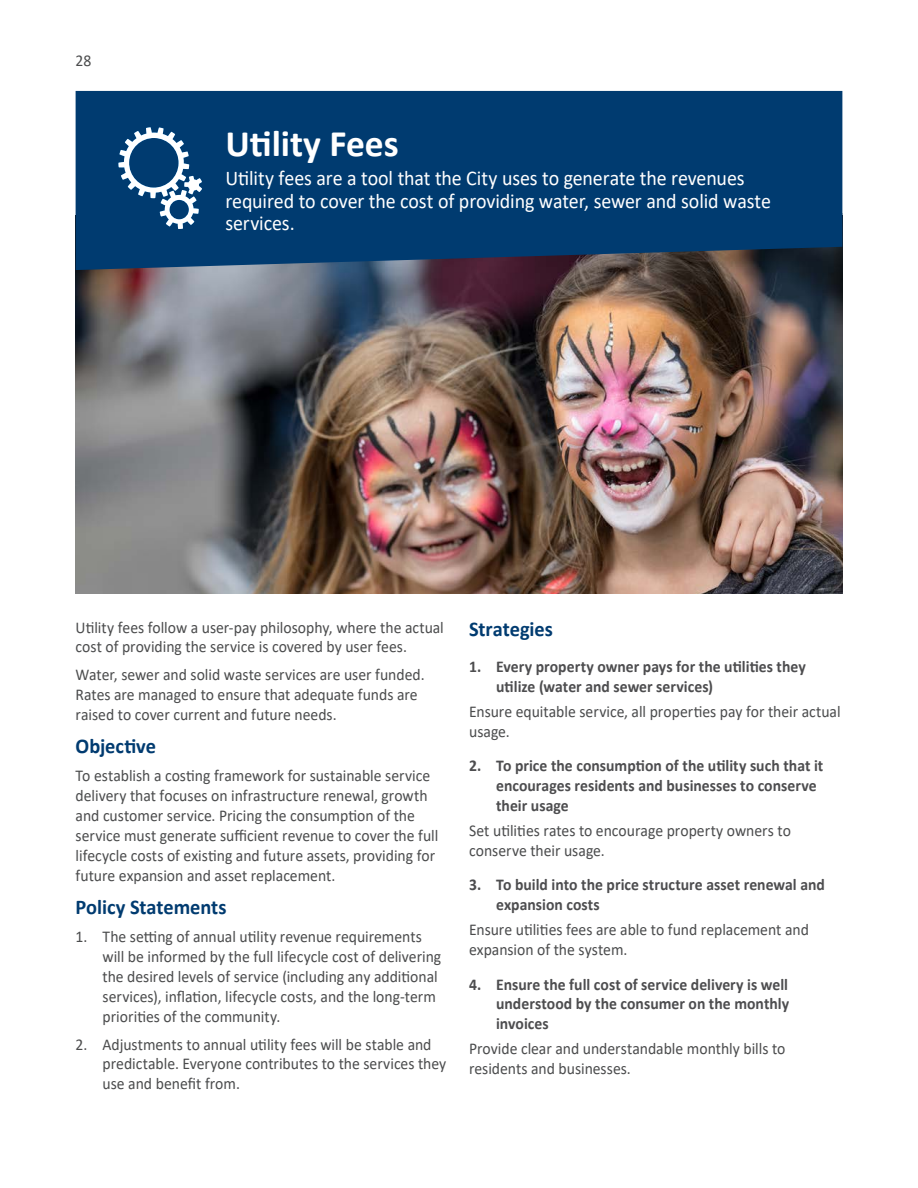
<style>
.page{position:relative;width:918px;height:1188px;background:#fff}
.page>*{position:absolute;margin:0;border:0;box-sizing:border-box;transform-origin:0 0}
.Policy_-_Title{font:700 37.5px "Calibri";color:#fff}
.Policy_-_Intro{font:21px/22.5px "Calibri";letter-spacing:-.01em;color:#fff;scale:.95 1}
.body-paragraph{font:700 21px "Calibri";letter-spacing:-.005em;color:#003b70}
.Heading-medium{font:700 21px "Calibri";letter-spacing:-.005em;color:#003b70}
.body-paragraph-2{font:16.5px/19.8px "Calibri";color:#4b4c4d;scale:.95 1}
.t1{font:700 16.5px/20px "Calibri";color:#4d4d4f;scale:.95 1}
</style>
<div class="page">
<img style="left:76px;top:270px;width:766px;height:324px">
<svg style="left:76px;top:91px;width:766px;height:179px;background:#053b6d"></svg>
<svg style="left:118px;top:127px;width:84px;height:102px"></svg>
<p class="body-paragraph-2" style="left:76px;top:50px;width:18px">28</p>
<p class="Policy_-_Title" style="left:225px;top:117px;width:175px">Utility Fees</p>
<p class="Policy_-_Intro" style="left:225px;top:166px;width:576px">Utility fees are a tool that the City uses to generate the revenues required to cover the cost of providing water, sewer and solid waste services.</p>
<p class="body-paragraph-2" style="left:76px;top:617px;width:389px">Utility fees follow a user-pay philosophy, where the actual cost of providing the service is covered by user fees.</p>
<p class="body-paragraph-2" style="left:76px;top:665px;width:369px">Water, sewer and solid waste services are user funded.<br>Rates are managed to ensure that adequate funds are raised to cover current and future needs.</p>
<p class="body-paragraph" style="left:76px;top:732px;width:82px">Objective</p>
<p class="body-paragraph-2" style="left:76px;top:766px;width:383px">To establish a costing framework for sustainable service delivery that focuses on infrastructure renewal, growth and customer service. Pricing the consumption of the service must generate sufficient revenue to cover the full lifecycle costs of existing and future assets, providing for future expansion and asset replacement.</p>
<p class="body-paragraph" style="left:76px;top:892px;width:152px">Policy Statements</p>
<p class="body-paragraph-2" style="left:103px;top:926px;width:358px;text-indent:-27px">1. The setting of annual utility revenue requirements will be informed by the full lifecycle cost of delivering the desired levels of service (including any additional services), inflation, lifecycle costs, and the long-term priorities of the community.</p>
<p class="body-paragraph-2" style="left:103px;top:1034px;width:363px;text-indent:-27px">2. Adjustments to annual utility fees will be stable and predictable. Everyone contributes to the services they use and benefit from.</p>
<p class="Heading-medium" style="left:469px;top:614px;width:85px">Strategies</p>
<p class="t1" style="left:496px;top:656px;width:328px;text-indent:-27px">1. Every property owner pays for the utilities they utilize (water and sewer services)</p>
<p class="body-paragraph-2" style="left:469px;top:701px;width:393px">Ensure equitable service, all properties pay for their actual usage.</p>
<p class="t1" style="left:496px;top:756px;width:346px;text-indent:-27px">2. To price the consumption of the utility such that it encourages residents and businesses to conserve their usage</p>
<p class="body-paragraph-2" style="left:469px;top:820px;width:340px">Set utilities rates to encourage property owners to conserve their usage.</p>
<p class="t1" style="left:496px;top:875px;width:348px;text-indent:-27px">3. To build into the price structure asset renewal and expansion costs</p>
<p class="body-paragraph-2" style="left:469px;top:919px;width:359px">Ensure utilities fees are able to fund replacement and expansion of the system.</p>
<p class="t1" style="left:496px;top:974px;width:310px;text-align:justify;text-indent:-27px">4. Ensure the full cost of service delivery is well understood by the consumer on the monthly invoices</p>
<p class="body-paragraph-2" style="left:469px;top:1038px;width:334px">Provide clear and understandable monthly bills to residents and businesses.</p>
</div>
